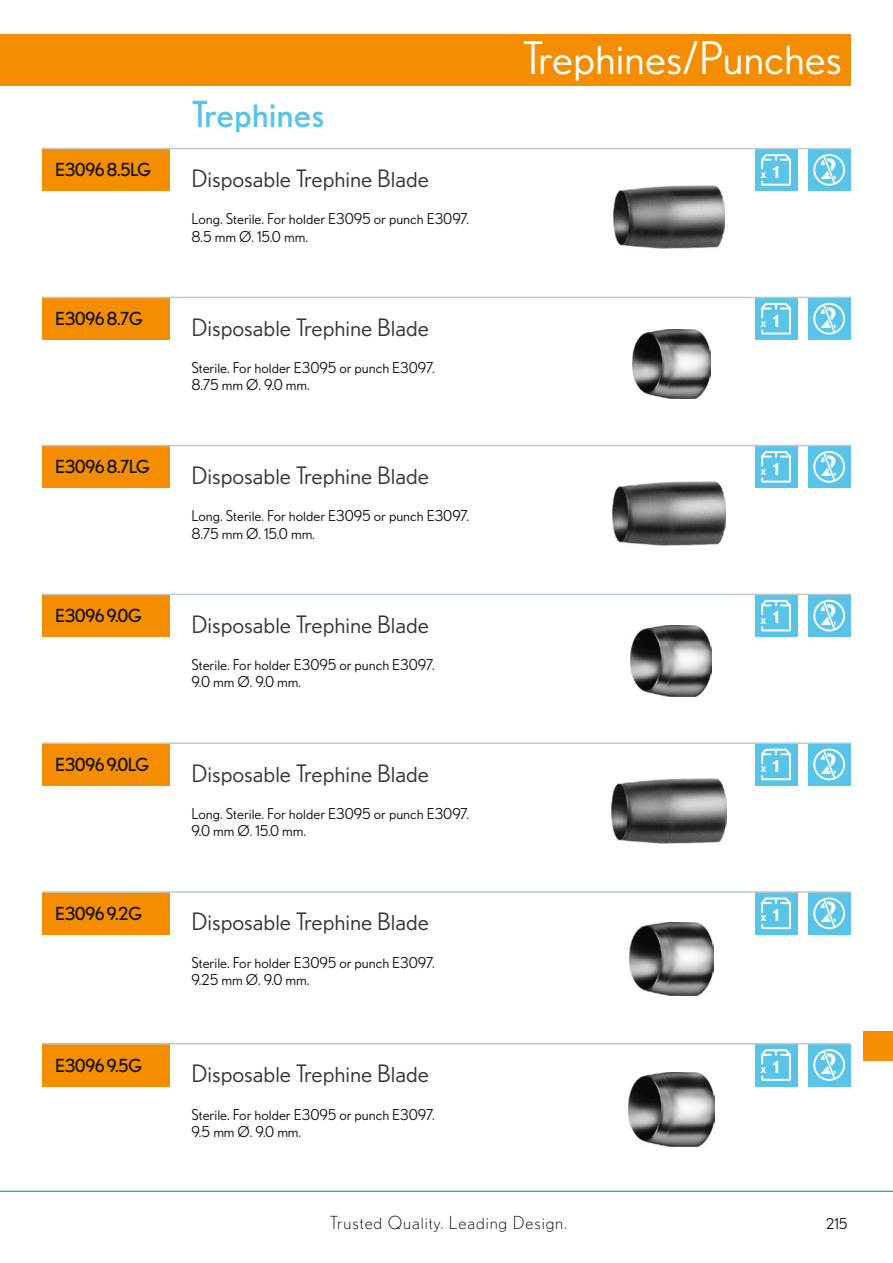
<style>
.page{position:relative;width:893px;height:1263px;background:#fff}
.page>*{position:absolute;margin:0;border:0;box-sizing:border-box;transform-origin:0 0}
.t1{font:45px "Nobel BL";color:#fff}
.Untergruppen-Head{font:36px "Nobel BL";color:#57c4e8}
.t2{font:500 27.9px "Nobel BL";color:#fff;scale:1.08 1}
.Produktname{font:24px "Nobel BL";color:#333737}
.Produktnummer{font:18px "Nobel BL";letter-spacing:-.03em;color:#12120d}
.t3{font:300 18px "Nobel BL";letter-spacing:.05em;color:#12120d}
.t4{font:700 16.5px "Nobel BL";color:#fff}
.Produktbeschreibung{font:15px/17.2px "Nobel BL";color:#12120d}
.t5{font:500 13.2px "Nobel BL";color:#fff}
</style>
<div class="page">
<img style="left:614px;top:185px;width:110px;height:63px">
<img style="left:632px;top:329px;width:79px;height:69px">
<img style="left:613px;top:481px;width:112px;height:65px">
<img style="left:631px;top:625px;width:81px;height:71px">
<img style="left:612px;top:778px;width:114px;height:66px">
<img style="left:630px;top:922px;width:83px;height:73px">
<div style="left:755px;top:149px;width:42px;height:42px;background:#57c4e8"></div>
<svg style="left:761px;top:154px;width:30px;height:32px"></svg>
<div style="left:755px;top:297px;width:42px;height:43px;background:#57c4e8"></div>
<svg style="left:761px;top:302px;width:30px;height:33px"></svg>
<div style="left:755px;top:445px;width:42px;height:43px;background:#57c4e8"></div>
<svg style="left:761px;top:451px;width:30px;height:32px"></svg>
<div style="left:755px;top:594px;width:42px;height:43px;background:#57c4e8"></div>
<svg style="left:761px;top:599px;width:30px;height:33px"></svg>
<div style="left:755px;top:743px;width:42px;height:43px;background:#57c4e8"></div>
<svg style="left:761px;top:748px;width:30px;height:33px"></svg>
<div style="left:755px;top:892px;width:42px;height:42px;background:#57c4e8"></div>
<svg style="left:761px;top:897px;width:30px;height:33px"></svg>
<div style="left:808px;top:149px;width:42px;height:42px;background:#57c4e8"></div>
<div style="left:808px;top:297px;width:42px;height:43px;background:#57c4e8"></div>
<div style="left:808px;top:445px;width:42px;height:43px;background:#57c4e8"></div>
<div style="left:808px;top:594px;width:42px;height:43px;background:#57c4e8"></div>
<div style="left:808px;top:743px;width:42px;height:43px;background:#57c4e8"></div>
<div style="left:808px;top:892px;width:42px;height:42px;background:#57c4e8"></div>
<svg style="left:819px;top:154px;width:20px;height:32px"></svg>
<div style="left:813px;top:154px;width:32px;height:32px;border:2px solid #fff;border-radius:50%"></div>
<svg style="left:819px;top:302px;width:20px;height:30px"></svg>
<div style="left:813px;top:303px;width:32px;height:32px;border:2px solid #fff;border-radius:50%"></div>
<svg style="left:819px;top:451px;width:20px;height:29px"></svg>
<div style="left:813px;top:451px;width:32px;height:32px;border:2px solid #fff;border-radius:50%"></div>
<svg style="left:819px;top:599px;width:20px;height:33px"></svg>
<div style="left:813px;top:600px;width:32px;height:31px;border:2px solid #fff;border-radius:50%"></div>
<svg style="left:819px;top:748px;width:20px;height:33px"></svg>
<div style="left:813px;top:749px;width:32px;height:31px;border:2px solid #fff;border-radius:50%"></div>
<svg style="left:819px;top:900px;width:20px;height:30px"></svg>
<div style="left:813px;top:897px;width:32px;height:32px;border:2px solid #fff;border-radius:50%"></div>
<div style="left:43px;top:149px;width:127px;height:42px;background:#f48e00"></div>
<div style="left:43px;top:297px;width:127px;height:43px;background:#f48e00"></div>
<div style="left:43px;top:445px;width:127px;height:43px;background:#f48e00"></div>
<div style="left:43px;top:594px;width:127px;height:43px;background:#f48e00"></div>
<div style="left:43px;top:743px;width:127px;height:43px;background:#f48e00"></div>
<div style="left:43px;top:892px;width:127px;height:42px;background:#f48e00"></div>
<hr style="left:43px;top:148px;width:807px;height:1px;background:#bcc9cf">
<hr style="left:43px;top:297px;width:807px;height:1px;background:#bcc9cf">
<hr style="left:43px;top:445px;width:807px;height:1px;background:#bcc9cf">
<hr style="left:43px;top:594px;width:807px;height:1px;background:#bcc9cf">
<hr style="left:43px;top:742px;width:807px;height:2px;background:#bcc9cf">
<hr style="left:43px;top:891px;width:807px;height:2px;background:#bcc9cf">
<img style="left:629px;top:1072px;width:85px;height:75px">
<div style="left:755px;top:1044px;width:42px;height:42px;background:#57c4e8"></div>
<svg style="left:761px;top:1049px;width:30px;height:32px"></svg>
<div style="left:808px;top:1044px;width:42px;height:42px;background:#57c4e8"></div>
<svg style="left:819px;top:1049px;width:20px;height:32px"></svg>
<div style="left:813px;top:1049px;width:32px;height:32px;border:2px solid #fff;border-radius:50%"></div>
<div style="left:43px;top:1044px;width:127px;height:42px;background:#f48e00"></div>
<hr style="left:43px;top:1043px;width:807px;height:1px;background:#bcc9cf">
<div style="left:0;top:34px;width:850px;height:51px;background:#f48e00"></div>
<hr style="left:0;top:1191px;width:893px;height:1px;background:#009bb0">
<div style="left:863px;top:1031px;width:30px;height:30px;background:#f48e00"></div>
<h1 class="t1" style="left:522px;top:33px;width:321px">Trephines/Punches</h1>
<p class="Produktnummer" style="left:55px;top:160px;width:98px">E3096 8.5LG</p>
<p class="Untergruppen-Head" style="left:191px;top:94px;width:135px">Trephines</p>
<p class="Produktname" style="left:191px;top:165px;width:239px">Disposable Trephine Blade</p>
<p class="t5" style="left:761px;top:165px;width:8px">x</p>
<p class="t4" style="left:773px;top:162px;width:8px">1</p>
<p class="t2" style="left:820px;top:153px;width:18px">2</p>
<p class="Produktbeschreibung" style="left:191px;top:210px;width:279px">Long. Sterile. For holder E3095 or punch E3097.<br>8.5 mm Ø. 15.0 mm.</p>
<p class="Produktnummer" style="left:55px;top:308px;width:89px">E3096 8.7G</p>
<p class="Produktname" style="left:191px;top:313px;width:239px">Disposable Trephine Blade</p>
<p class="t5" style="left:761px;top:314px;width:8px">x</p>
<p class="t4" style="left:773px;top:311px;width:8px">1</p>
<p class="t2" style="left:820px;top:301px;width:18px">2</p>
<p class="Produktbeschreibung" style="left:191px;top:359px;width:245px">Sterile. For holder E3095 or punch E3097.<br>8.75 mm Ø. 9.0 mm.</p>
<p class="Produktnummer" style="left:55px;top:456px;width:96px">E3096 8.7LG</p>
<p class="Produktname" style="left:191px;top:462px;width:239px">Disposable Trephine Blade</p>
<p class="t5" style="left:761px;top:462px;width:8px">x</p>
<p class="t4" style="left:773px;top:459px;width:8px">1</p>
<p class="t2" style="left:820px;top:449px;width:18px">2</p>
<p class="Produktbeschreibung" style="left:191px;top:507px;width:279px">Long. Sterile. For holder E3095 or punch E3097.<br>8.75 mm Ø. 15.0 mm.</p>
<p class="Produktnummer" style="left:55px;top:605px;width:88px">E3096 9.0G</p>
<p class="Produktname" style="left:191px;top:610px;width:239px">Disposable Trephine Blade</p>
<p class="t5" style="left:761px;top:611px;width:8px">x</p>
<p class="t4" style="left:773px;top:608px;width:8px">1</p>
<p class="t2" style="left:820px;top:598px;width:18px">2</p>
<p class="Produktbeschreibung" style="left:191px;top:656px;width:245px">Sterile. For holder E3095 or punch E3097.<br>9.0 mm Ø. 9.0 mm.</p>
<p class="Produktnummer" style="left:55px;top:754px;width:95px">E3096 9.0LG</p>
<p class="Produktname" style="left:191px;top:759px;width:239px">Disposable Trephine Blade</p>
<p class="t5" style="left:761px;top:760px;width:8px">x</p>
<p class="t4" style="left:773px;top:756px;width:8px">1</p>
<p class="t2" style="left:820px;top:747px;width:18px">2</p>
<p class="Produktbeschreibung" style="left:191px;top:805px;width:279px">Long. Sterile. For holder E3095 or punch E3097.<br>9.0 mm Ø. 15.0 mm.</p>
<p class="Produktnummer" style="left:55px;top:903px;width:89px">E3096 9.2G</p>
<p class="Produktname" style="left:191px;top:908px;width:239px">Disposable Trephine Blade</p>
<p class="t5" style="left:761px;top:909px;width:8px">x</p>
<p class="t4" style="left:773px;top:905px;width:8px">1</p>
<p class="t2" style="left:820px;top:896px;width:18px">2</p>
<p class="Produktbeschreibung" style="left:191px;top:954px;width:245px">Sterile. For holder E3095 or punch E3097.<br>9.25 mm Ø. 9.0 mm.</p>
<p class="Produktnummer" style="left:55px;top:1055px;width:89px">E3096 9.5G</p>
<p class="t5" style="left:761px;top:1060px;width:8px">x</p>
<p class="t4" style="left:773px;top:1057px;width:8px">1</p>
<p class="t2" style="left:820px;top:1048px;width:18px">2</p>
<p class="Produktname" style="left:191px;top:1060px;width:239px">Disposable Trephine Blade</p>
<p class="Produktbeschreibung" style="left:191px;top:1105px;width:245px">Sterile. For holder E3095 or punch E3097.<br>9.5 mm Ø. 9.0 mm.</p>
<p class="t3" style="left:330px;top:1212px;width:239px">Trusted Quality. Leading Design.</p>
<p class="Produktbeschreibung" style="left:826px;top:1214px;width:23px">215</p>
</div>
